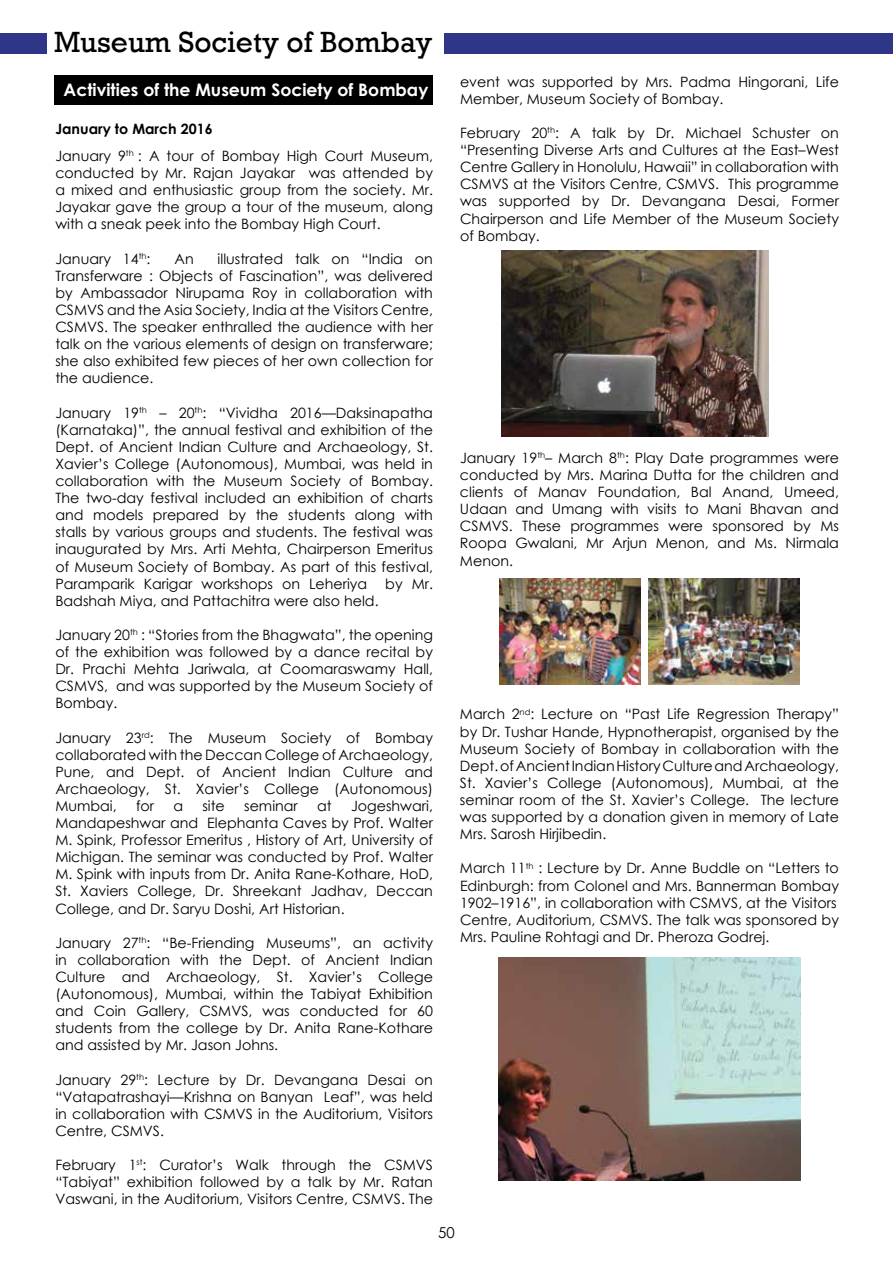
<style>
.page{position:relative;width:893px;height:1263px;background:#fff}
.page>*{position:absolute;margin:0;border:0;box-sizing:border-box;transform-origin:0 0}
.t1{font:30px "Rockwell";color:#000}
.t2{font:700 17.25px "Century Gothic";color:#fff}
.t3{font:15px "Century Gothic";color:#000}
.t4{font:14.25px/17.1px "Century Gothic";color:#000;text-align:justify}
.s1{font-weight:700}
</style>
<div class="page">
<div style="left:54px;top:75px;width:379px;height:30px;background:#000"></div>
<div style="left:445px;top:33px;width:448px;height:21px;background:#2f3587"></div>
<div style="left:0;top:33px;width:47px;height:21px;background:#2f3587"></div>
<img style="left:499px;top:957px;width:301px;height:223px">
<img style="left:501px;top:251px;width:268px;height:185px">
<img style="left:648px;top:579px;width:151px;height:105px">
<img style="left:499px;top:579px;width:141px;height:105px">
<h1 class="t1" style="left:54px;top:25px;width:380px">Museum Society of Bombay</h1>
<p class="t2" style="left:64px;top:77px;width:366px">Activities of the Museum Society of Bombay</p>
<p class="t4" style="left:55px;top:115px;width:379px;line-height:27px"><span class="s1">January to March 2016<br></span>January 9<sup>th</sup> : A tour of Bombay High Court Museum,</p>
<p class="t4" style="left:55px;top:164px;width:379px">conducted by Mr. Rajan Jayakar was attended by a mixed and enthusiastic group from the society. Mr.<br>Jayakar gave the group a tour of the museum, along with a sneak peek into the Bombay High Court.</p>
<p class="t4" style="left:55px;top:250px;width:97px">January 14<sup>th</sup>:</p>
<p class="t4" style="left:174px;top:250px;width:21px">An</p>
<p class="t4" style="left:55px;top:250px;width:379px;text-indent:162px">illustrated talk on “India on Transferware : Objects of Fascination”, was delivered by Ambassador Nirupama Roy in collaboration with CSMVS and the Asia Society, India at the Visitors Centre, CSMVS. The speaker enthralled the audience with her talk on the various elements of design on transferware; she also exhibited few pieces of her own collection for the audience.</p>
<p class="t4" style="left:55px;top:404px;width:379px">January 19<sup>th</sup> – 20<sup>th</sup>: “Vividha 2016—Daksinapatha (Karnataka)”, the annual festival and exhibition of the Dept. of Ancient Indian Culture and Archaeology, St.<br>Xavier’s College (Autonomous), Mumbai, was held in collaboration with the Museum Society of Bombay.<br>The two-day festival included an exhibition of charts and models prepared by the students along with stalls by various groups and students. The festival was inaugurated by Mrs. Arti Mehta, Chairperson Emeritus of Museum Society of Bombay. As part of this festival, Paramparik Karigar workshops on Leheriya</p>
<p class="t4" style="left:385px;top:575px;width:49px">by Mr.</p>
<p class="t4" style="left:55px;top:592px;width:325px">Badshah Miya, and Pattachitra were also held.</p>
<p class="t4" style="left:55px;top:626px;width:379px">January 20<sup>th</sup> : “Stories from the Bhagwata”, the opening of the exhibition was followed by a dance recital by Dr. Prachi Mehta Jariwala, at Coomaraswamy Hall, CSMVS, and was supported by the Museum Society of Bombay.</p>
<p class="t4" style="left:55px;top:729px;width:379px">January 23<sup>rd</sup>: The Museum Society of Bombay collaborated with the Deccan College of Archaeology, Pune, and Dept. of Ancient Indian Culture and Archaeology, St. Xavier’s College (Autonomous)<br>Mumbai,</p>
<p class="t4" style="left:55px;top:797px;width:379px;text-indent:296px">Jogeshwari, Mandapeshwar and Elephanta Caves by Prof. Walter M. Spink, Professor Emeritus , History of Art, University of Michigan. The seminar was conducted by Prof. Walter M. Spink with inputs from Dr. Anita Rane-Kothare, HoD, St. Xaviers College, Dr. Shreekant Jadhav, Deccan College, and Dr. Saryu Doshi, Art Historian.</p>
<p class="t4" style="left:55px;top:934px;width:379px">January 27<sup>th</sup>: “Be-Friending Museums”, an activity in collaboration with the Dept. of Ancient Indian Culture and Archaeology, St. Xavier’s College (Autonomous), Mumbai, within the Tabiyat Exhibition and Coin Gallery, CSMVS, was conducted for 60 students from the college by Dr. Anita Rane-Kothare and assisted by Mr. Jason Johns.</p>
<p class="t4" style="left:55px;top:1071px;width:379px">January 29<sup>th</sup>: Lecture by Dr. Devangana Desai on “Vatapatrashayi—Krishna on Banyan Leaf”, was held in collaboration with CSMVS in the Auditorium, Visitors Centre, CSMVS.</p>
<p class="t4" style="left:55px;top:1156px;width:379px">February 1<sup>st</sup>: Curator’s Walk through the CSMVS “Tabiyat” exhibition followed by a talk by Mr. Ratan Vaswani, in the Auditorium, Visitors Centre, CSMVS. The</p>
<p class="t4" style="left:136px;top:797px;width:20px">for</p>
<p class="t4" style="left:173px;top:797px;width:11px">a</p>
<p class="t4" style="left:202px;top:797px;width:24px">site</p>
<p class="t4" style="left:244px;top:797px;width:55px">seminar</p>
<p class="t4" style="left:317px;top:797px;width:16px">at</p>
<p class="t4" style="left:460px;top:73px;width:380px">event was supported by Mrs. Padma Hingorani, Life<br>Member, Museum Society of Bombay.</p>
<p class="t4" style="left:460px;top:124px;width:380px">February 20<sup>th</sup>: A talk by Dr. Michael Schuster on “Presenting Diverse Arts and Cultures at the East–West Centre Gallery in Honolulu, Hawaii” in collaboration with CSMVS at the Visitors Centre, CSMVS. This programme was supported by Dr. Devangana Desai, Former Chairperson and Life Member of the Museum Society of Bombay.</p>
<p class="t4" style="left:460px;top:449px;width:380px">January 19<sup>th</sup>– March 8<sup>th</sup>: Play Date programmes were conducted by Mrs. Marina Dutta for the children and clients of Manav Foundation, Bal Anand, Umeed, Udaan and Umang with visits to Mani Bhavan and CSMVS. These programmes were sponsored by Ms Roopa Gwalani, Mr Arjun Menon, and Ms. Nirmala Menon.</p>
<p class="t4" style="left:460px;top:705px;width:380px">March 2<sup>nd</sup>: Lecture on “Past Life Regression Therapy” by Dr. Tushar Hande, Hypnotherapist, organised by the Museum Society of Bombay in collaboration with the Dept. of Ancient Indian History Culture and Archaeology, St. Xavier’s College (Autonomous), Mumbai, at the seminar room of the St. Xavier’s College. The lecture was supported by a donation given in memory of Late Mrs. Sarosh Hirjibedin.</p>
<p class="t4" style="left:460px;top:859px;width:380px;text-align:left">March 11<sup>th</sup> : Lecture by Dr. Anne Buddle on “Letters to Edinburgh: from Colonel and Mrs. Bannerman Bombay 1902–1916”, in collaboration with CSMVS, at the Visitors Centre, Auditorium, CSMVS. The talk was sponsored by Mrs. Pauline Rohtagi and Dr. Pheroza Godrej.</p>
<p class="t3" style="left:438px;top:1222px;width:18px">50</p>
</div>
